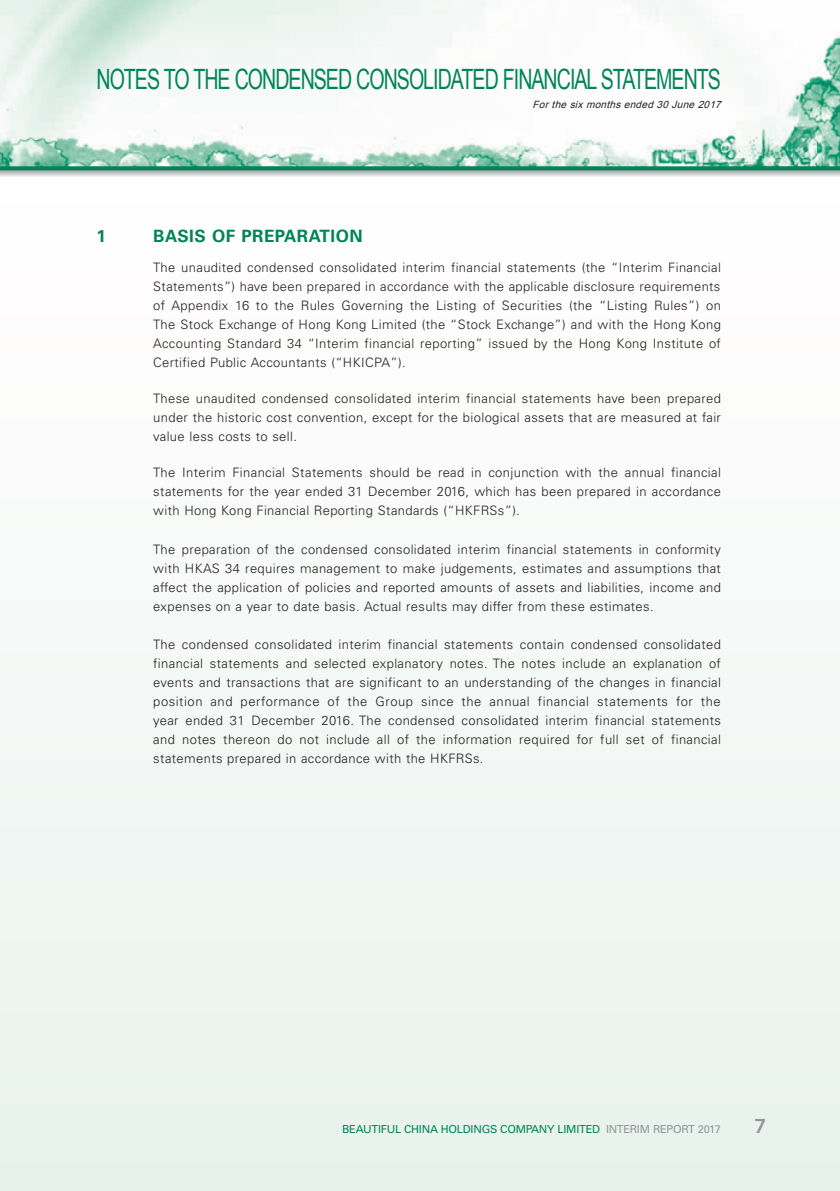
<style>
.page{position:relative;width:840px;height:1191px;background:#fff}
.page>*{position:absolute;margin:0;border:0;box-sizing:border-box;transform-origin:0 0}
.t1{font:28px "Arial";letter-spacing:-.05em;color:#008458;scale:.7 1}
.t2{font:800 20px "Avenir";color:#939598}
.Heading_1{font:700 17px "Univers LT Std";color:#008458}
.Body_Text{font:300 13px/19px "Univers LT Std";letter-spacing:.03em;color:#231f20;text-align:justify}
.Body_Text-2{font:11px "Univers LT Std";letter-spacing:-.02em;color:#008458}
.Body_Text-3{font:italic 10px "Arial";color:#231f20}
.s1{color:#939598}
</style>
<div class="page">
<div style="left:0;top:169px;width:839px;height:1022px;background:#f5f8f6"></div>
<svg style="left:0;top:170px;width:839px;height:6px;background:#b8c0c0"></svg>
<img style="left:0;top:0;width:839px;height:166px">
<svg style="left:0;top:166px;width:839px;height:4px;background:#0b895f"></svg>
<p class="t1" style="left:96px;top:61px;width:893px">NOTES TO THE CONDENSED CONSOLIDATED FINANCIAL STATEMENTS</p>
<p class="Body_Text-3" style="left:532px;top:98px;width:193px">For the six months ended 30 June 2017</p>
<p class="Heading_1" style="left:96px;top:226px;width:11px">1</p>
<p class="Heading_1" style="left:153px;top:226px;width:211px">BASIS OF PREPARATION</p>
<p class="Body_Text" style="left:153px;top:258px;width:569px">The unaudited condensed consolidated interim financial statements (the “Interim Financial Statements”) have been prepared in accordance with the applicable disclosure requirements of Appendix 16 to the Rules Governing the Listing of Securities (the “Listing Rules”) on The Stock Exchange of Hong Kong Limited (the “Stock Exchange”) and with the Hong Kong Accounting Standard 34 “Interim financial reporting” issued by the Hong Kong Institute of Certified Public Accountants (“HKICPA”).</p>
<p class="Body_Text" style="left:153px;top:389px;width:569px">These unaudited condensed consolidated interim financial statements have been prepared under the historic cost convention, except for the biological assets that are measured at fair value less costs to sell.</p>
<p class="Body_Text" style="left:153px;top:463px;width:569px">The Interim Financial Statements should be read in conjunction with the annual financial statements for the year ended 31 December 2016, which has been prepared in accordance with Hong Kong Financial Reporting Standards (“HKFRSs”).</p>
<p class="Body_Text" style="left:153px;top:539px;width:569px">The preparation of the condensed consolidated interim financial statements in conformity with HKAS 34 requires management to make judgements, estimates and assumptions that affect the application of policies and reported amounts of assets and liabilities, income and expenses on a year to date basis. Actual results may differ from these estimates.</p>
<p class="Body_Text" style="left:153px;top:634px;width:569px">The condensed consolidated interim financial statements contain condensed consolidated financial statements and selected explanatory notes. The notes include an explanation of events and transactions that are significant to an understanding of the changes in financial position and performance of the Group since the annual financial statements for the year ended 31 December 2016. The condensed consolidated interim financial statements and notes thereon do not include all of the information required for full set of financial statements prepared in accordance with the HKFRSs.</p>
<p class="Body_Text-2" style="left:342px;top:1122px;width:380px">BEAUTIFUL CHINA HOLDINGS COMPANY LIMITED <span class="s1">INTERIM REPORT 2017</span></p>
<p class="t2" style="left:754px;top:1110px;width:13px">7</p>
</div>
